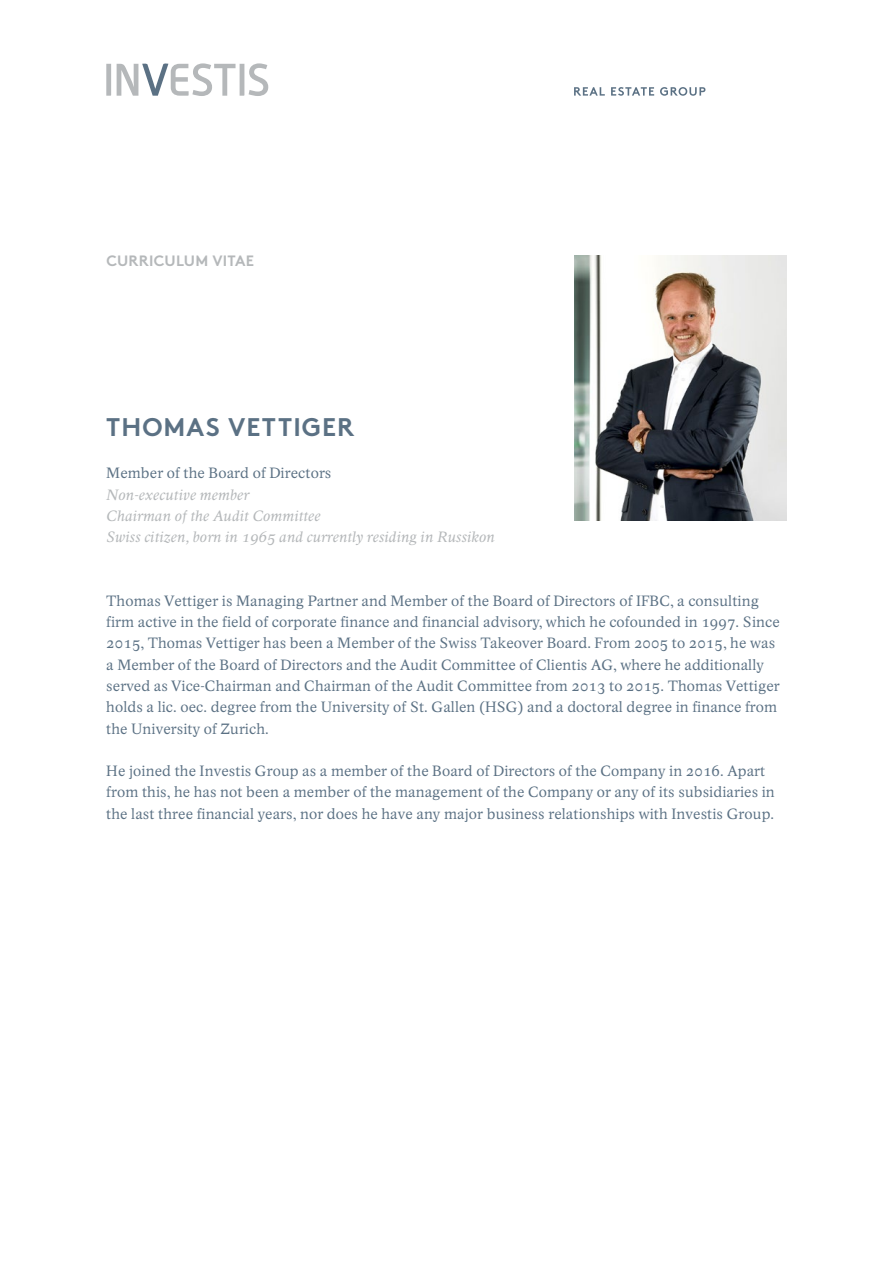
<style>
.page{position:relative;width:893px;height:1263px;background:#fff}
.page>*{position:absolute;margin:0;border:0;box-sizing:border-box;transform-origin:0 0}
.t1{font:700 25.5px "Brown";letter-spacing:.04em;color:#5b7184}
.t2{font:300 15px/21.3px "Academica";letter-spacing:.01em;color:#5b7184}
.t3{font:italic 300 15px/21.3px "Academica";letter-spacing:.01em;color:#b5b8ba}
.t4{font:700 15px "Brown";letter-spacing:.015em;color:#b5b8ba}
</style>
<div class="page">
<svg style="left:574px;top:87px;width:31px;height:9px"></svg>
<svg style="left:611px;top:87px;width:43px;height:9px"></svg>
<svg style="left:660px;top:87px;width:45px;height:9px"></svg>
<svg style="left:106px;top:64px;width:5px;height:32px"></svg>
<svg style="left:117px;top:63px;width:151px;height:33px"></svg>
<img style="left:574px;top:255px;width:213px;height:266px">
<p class="t4" style="left:106px;top:248px;width:149px">CURRICULUM VITAE</p>
<h1 class="t1" style="left:106px;top:406px;width:250px">THOMAS VETTIGER</h1>
<p class="t2" style="left:106px;top:463px;width:227px">Member of the Board of Directors</p>
<p class="t3" style="left:106px;top:484px;width:390px">Non-executive member<br>Chairman of the Audit Committee<br>Swiss citizen, born in 1965 and currently residing in Russikon</p>
<p class="t2" style="left:106px;top:591px;width:675px">Thomas Vettiger is Managing Partner and Member of the Board of Directors of IFBC, a consulting firm active in the field of corporate finance and financial advisory, which he cofounded in 1997. Since 2015, Thomas Vettiger has been a Member of the Swiss Takeover Board. From 2005 to 2015, he was a Member of the Board of Directors and the Audit Committee of Clientis AG, where he additionally served as Vice-Chairman and Chairman of the Audit Committee from 2013 to 2015. Thomas Vettiger holds a lic. oec. degree from the University of St. Gallen (HSG) and a doctoral degree in finance from the University of Zurich.</p>
<p class="t2" style="left:106px;top:761px;width:670px">He joined the Investis Group as a member of the Board of Directors of the Company in 2016. Apart from this, he has not been a member of the management of the Company or any of its subsidiaries in the last three financial years, nor does he have any major business relationships with Investis Group.</p>
</div>
